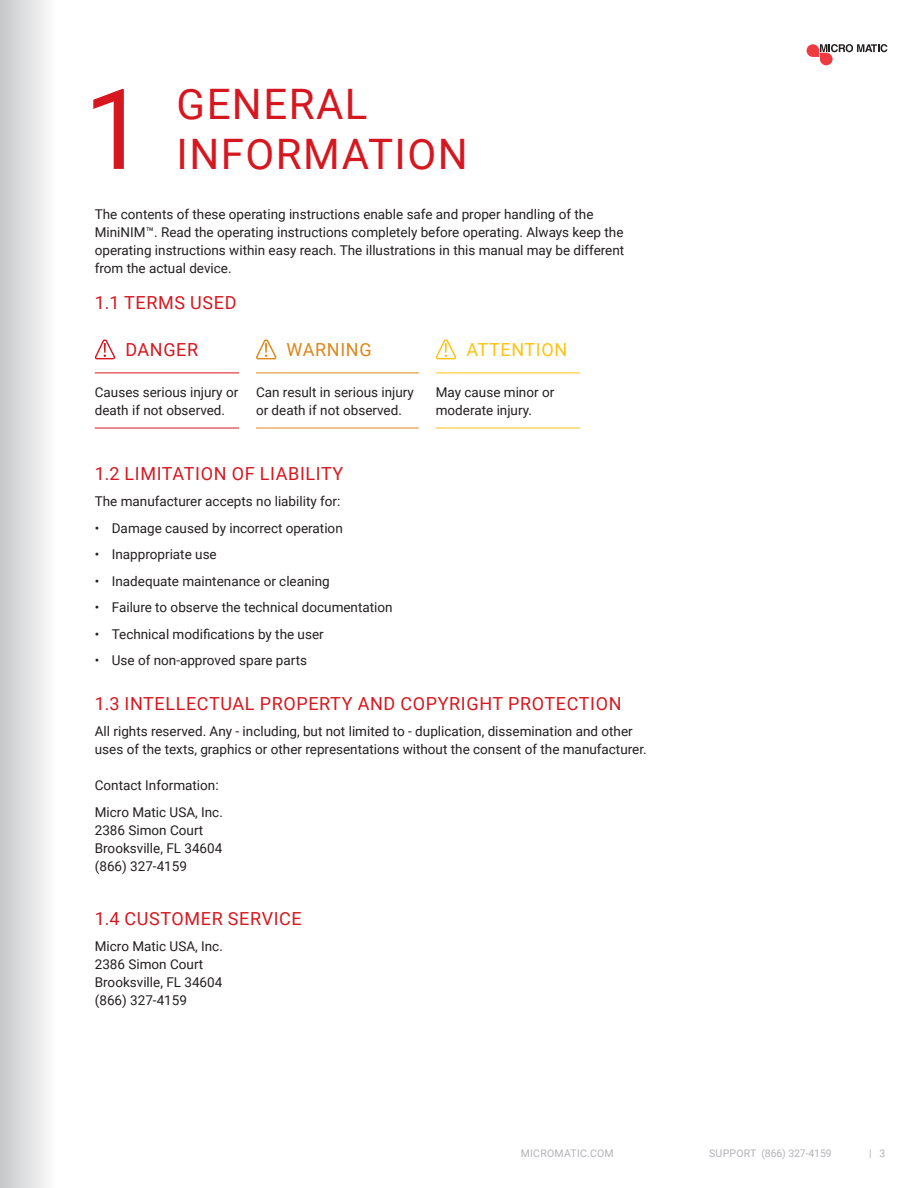
<style>
.page{position:relative;width:918px;height:1188px;background:#fff}
.page>*{position:absolute;margin:0;border:0;box-sizing:border-box;transform-origin:0 0}
.Headline__28_33pt{font:112.05px "Roboto";color:#d7171f}
.Headline__28_33pt-2{font:42px/49.5px "Roboto";letter-spacing:.035em;color:#d7171f}
.Third_Heading{font:18px "Roboto";letter-spacing:.035em;color:#d7171f}
.Third_Heading-2{font:18px "Roboto";letter-spacing:.035em;color:#fec210}
.Third_Heading-3{font:18px "Roboto";letter-spacing:.035em;color:#df8619}
.Copy{font:13.5px/18px "Roboto";color:#231f20}
.t1{font:10.5px "Roboto";letter-spacing:-.01em;color:#b2b3b7}
.t2{font:10.5px "Roboto";letter-spacing:.025em;color:#b2b3b7}
</style>
<div class="page">
<hr style="left:95px;top:373px;width:30px;height:1px;background:#d7171f">
<hr style="left:125px;top:373px;width:114px;height:1px;background:#d7171f">
<hr style="left:95px;top:428px;width:30px;height:1px;background:#d7171f">
<hr style="left:125px;top:428px;width:114px;height:1px;background:#d7171f">
<svg style="left:94px;top:339px;width:22px;height:21px"></svg>
<hr style="left:256px;top:373px;width:30px;height:1px;background:#df8619">
<hr style="left:286px;top:373px;width:133px;height:1px;background:#df8619">
<hr style="left:256px;top:428px;width:30px;height:1px;background:#df8619">
<hr style="left:286px;top:428px;width:133px;height:1px;background:#df8619">
<svg style="left:256px;top:339px;width:21px;height:21px"></svg>
<hr style="left:436px;top:373px;width:30px;height:1px;background:#fec210">
<hr style="left:466px;top:373px;width:114px;height:1px;background:#fec210">
<hr style="left:436px;top:428px;width:30px;height:1px;background:#fec210">
<hr style="left:466px;top:428px;width:114px;height:1px;background:#fec210">
<svg style="left:435px;top:339px;width:22px;height:21px"></svg>
<svg style="left:807px;top:44px;width:80px;height:21px"></svg>
<div style="left:0;top:0;width:56px;height:1188px;background:linear-gradient(to right,#c6c7c9,#fcfcfc)"></div>
<p class="Headline__28_33pt" style="left:84px;top:51px;width:64px">1</p>
<p class="Headline__28_33pt-2" style="left:177px;top:78px;width:293px">GENERAL<br>INFORMATION</p>
<p class="Copy" style="left:95px;top:205px;width:531px">The contents of these operating instructions enable safe and proper handling of the MiniNIM™. Read the operating instructions completely before operating. Always keep the operating instructions within easy reach. The illustrations in this manual may be different from the actual device.</p>
<p class="Third_Heading" style="left:95px;top:290px;width:143px">1.1 TERMS USED</p>
<p class="Third_Heading" style="left:125px;top:337px;width:74px">DANGER</p>
<p class="Copy" style="left:95px;top:382px;width:145px">Causes serious injury or death if not observed.</p>
<p class="Third_Heading-3" style="left:287px;top:337px;width:87px">WARNING</p>
<p class="Copy" style="left:256px;top:382px;width:159px">Can result in serious injury or death if not observed.</p>
<p class="Third_Heading-2" style="left:466px;top:337px;width:102px">ATTENTION</p>
<p class="Copy" style="left:436px;top:382px;width:120px">May cause minor or moderate injury.</p>
<p class="Third_Heading" style="left:95px;top:461px;width:250px">1.2 LIMITATION OF LIABILITY</p>
<p class="Copy" style="left:95px;top:492px;width:247px">The manufacturer accepts no liability for:</p>
<p class="Copy" style="left:95px;top:519px;width:249px">• Damage caused by incorrect operation</p>
<p class="Copy" style="left:95px;top:545px;width:123px">• Inappropriate use</p>
<p class="Copy" style="left:95px;top:572px;width:237px">• Inadequate maintenance or cleaning</p>
<p class="Copy" style="left:95px;top:598px;width:299px">• Failure to observe the technical documentation</p>
<p class="Copy" style="left:95px;top:625px;width:230px">• Technical modifications by the user</p>
<p class="Copy" style="left:95px;top:651px;width:214px">• Use of non-approved spare parts</p>
<p class="Third_Heading" style="left:95px;top:691px;width:528px">1.3 INTELLECTUAL PROPERTY AND COPYRIGHT PROTECTION</p>
<p class="Copy" style="left:95px;top:722px;width:553px">All rights reserved. Any - including, but not limited to - duplication, dissemination and other uses of the texts, graphics or other representations without the consent of the manufacturer.</p>
<p class="Copy" style="left:95px;top:776px;width:125px">Contact Information:</p>
<p class="Copy" style="left:95px;top:803px;width:130px">Micro Matic USA, Inc.</p>
<p class="Copy" style="left:95px;top:821px;width:110px">2386 Simon Court</p>
<p class="Copy" style="left:95px;top:839px;width:129px">Brooksville, FL 34604</p>
<p class="Copy" style="left:95px;top:857px;width:94px">(866) 327-4159</p>
<p class="Third_Heading" style="left:95px;top:906px;width:209px">1.4 CUSTOMER SERVICE</p>
<p class="Copy" style="left:95px;top:937px;width:130px">Micro Matic USA, Inc.</p>
<p class="Copy" style="left:95px;top:955px;width:110px">2386 Simon Court</p>
<p class="Copy" style="left:95px;top:973px;width:129px">Brooksville, FL 34604</p>
<p class="Copy" style="left:95px;top:991px;width:94px">(866) 327-4159</p>
<p class="t2" style="left:521px;top:1146px;width:94px">MICROMATIC.COM</p>
<p class="t1" style="left:709px;top:1146px;width:124px">SUPPORT (866) 327-4159</p>
<p class="t2" style="left:869px;top:1146px;width:18px">| 3</p>
</div>
